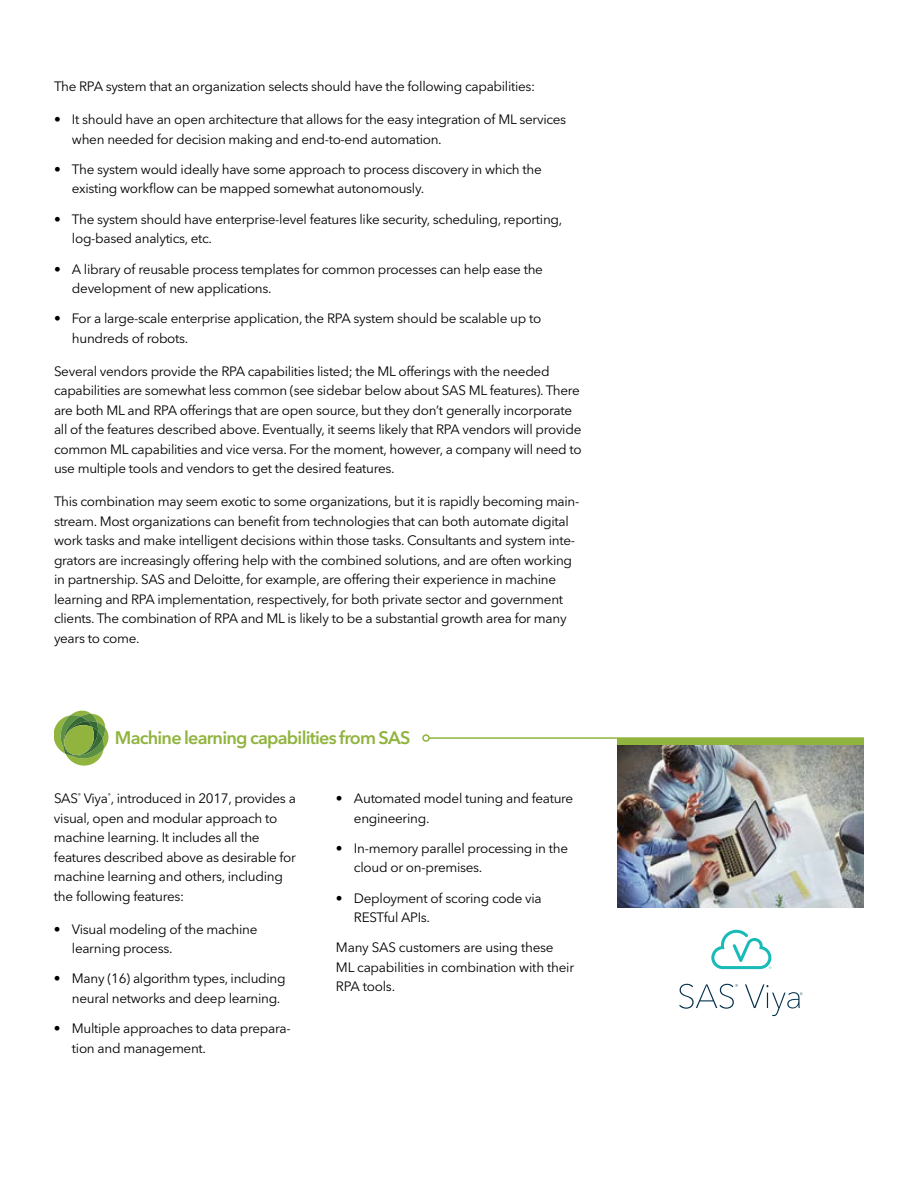
<style>
.page{position:relative;width:918px;height:1188px;background:#fff}
.page>*{position:absolute;margin:0;border:0;box-sizing:border-box;transform-origin:0 0}
.t1{font:600 18px "Avenir Next W1 G";letter-spacing:-.045em;color:#90b43e}
.t2{font:13.5px/19.5px "Avenir Next W1 G";letter-spacing:-.02em;color:#000}
.t3{font:5.4px "Avenir Next W1 G";color:#000}
</style>
<div class="page">
<img style="left:618px;top:745px;width:246px;height:162px">
<hr style="left:429px;top:737px;width:435px;height:2px;background:#90b43e">
<div style="left:422px;top:734px;width:8px;height:8px;border:2px solid #90b43e;border-radius:50%"></div>
<svg style="left:54px;top:711px;width:54px;height:55px"></svg>
<svg style="left:679px;top:984px;width:59px;height:25px"></svg>
<svg style="left:745px;top:984px;width:58px;height:32px"></svg>
<svg style="left:711px;top:930px;width:61px;height:39px"></svg>
<div style="left:618px;top:738px;width:246px;height:7px;background:#90b43e"></div>
<p class="t2" style="left:54px;top:77px;width:483px">The RPA system that an organization selects should have the following capabilities:</p>
<p class="t2" style="left:72px;top:110px;width:496px;text-indent:-18px">• It should have an open architecture that allows for the easy integration of ML services when needed for decision making and end-to-end automation.</p>
<p class="t2" style="left:72px;top:160px;width:471px;text-indent:-18px">• The system would ideally have some approach to process discovery in which the existing workflow can be mapped somewhat autonomously.</p>
<p class="t2" style="left:72px;top:209px;width:492px;text-indent:-18px">• The system should have enterprise-level features like security, scheduling, reporting, log-based analytics, etc.</p>
<p class="t2" style="left:72px;top:259px;width:473px;text-indent:-18px">• A library of reusable process templates for common processes can help ease the development of new applications.</p>
<p class="t2" style="left:72px;top:309px;width:471px;text-indent:-18px">• For a large-scale enterprise application, the RPA system should be scalable up to hundreds of robots.</p>
<p class="t2" style="left:54px;top:361px;width:529px">Several vendors provide the RPA capabilities listed; the ML offerings with the needed capabilities are somewhat less common (see sidebar below about SAS ML features). There are both ML and RPA offerings that are open source, but they don’t generally incorporate all of the features described above. Eventually, it seems likely that RPA vendors will provide common ML capabilities and vice versa. For the moment, however, a company will need to use multiple tools and vendors to get the desired features.</p>
<p class="t2" style="left:54px;top:492px;width:527px">This combination may seem exotic to some organizations, but it is rapidly becoming main&shy;stream. Most organizations can benefit from technologies that can both automate digital work tasks and make intelligent decisions within those tasks. Consultants and system inte&shy;grators are increasingly offering help with the combined solutions, and are often working in partnership. SAS and Deloitte, for example, are offering their experience in machine learning and RPA implementation, respectively, for both private sector and government clients. The combination of RPA and ML is likely to be a substantial growth area for many years to come.</p>
<h1 class="t1" style="left:115px;top:727px;width:297px">Machine learning capabilities from SAS</h1>
<p class="t2" style="left:54px;top:789px;width:243px">SAS Viya , introduced in 2017, provides a</p>
<p class="t3" style="left:78px;top:792px;width:5px">®</p>
<p class="t3" style="left:108px;top:792px;width:5px">®</p>
<p class="t2" style="left:54px;top:808px;width:244px">visual, open and modular approach to machine learning. It includes all the features described above as desirable for machine learning and others, including the following features:</p>
<p class="t2" style="left:72px;top:919px;width:187px;text-indent:-18px">• Visual modeling of the machine learning process.</p>
<p class="t2" style="left:72px;top:969px;width:215px;text-indent:-18px">• Many (16) algorithm types, including neural networks and deep learning.</p>
<p class="t2" style="left:72px;top:1019px;width:220px;text-indent:-18px">• Multiple approaches to data prepara&shy;tion and management.</p>
<p class="t2" style="left:354px;top:789px;width:221px;text-indent:-18px">• Automated model tuning and feature engineering.</p>
<p class="t2" style="left:354px;top:838px;width:216px;text-indent:-18px">• In-memory parallel processing in the cloud or on-premises.</p>
<p class="t2" style="left:354px;top:888px;width:189px;text-indent:-18px">• Deployment of scoring code via<br>RESTful APIs.</p>
<p class="t2" style="left:336px;top:938px;width:240px">Many SAS customers are using these<br>ML capabilities in combination with their<br>RPA tools.</p>
</div>
